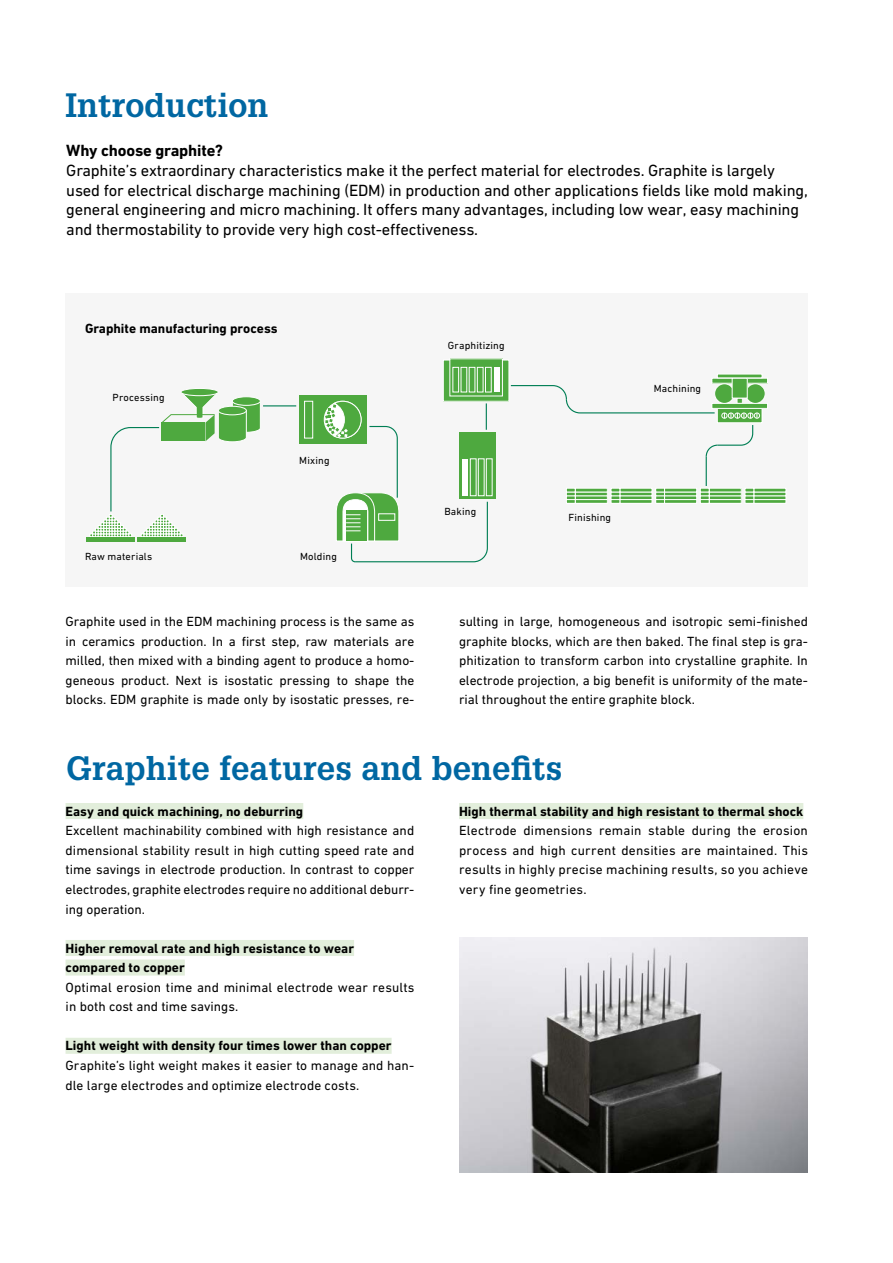
<style>
.page{position:relative;width:893px;height:1263px;background:#fff}
.page>*{position:absolute;margin:0;border:0;box-sizing:border-box;transform-origin:0 0}
.t1{font:700 33px "Glypha LT Pro";letter-spacing:.005em;color:#0067a2}
.t2{font:16.5px/19.5px "DIN Next W1 G";letter-spacing:-.01em;color:#000}
.t3{font:700 16.5px "DIN Next W1 G";letter-spacing:-.01em;color:#000}
.t4{font:13.5px/19.5px "DIN Next W1 G";color:#000;text-align:justify}
.t5{font:700 13.5px/19.5px "DIN Next W1 G";color:#000}
.t6{font:10.5px "DIN Next W1 G";letter-spacing:.015em;color:#000}
</style>
<div class="page">
<img style="left:459px;top:937px;width:349px;height:235px">
<div style="left:66px;top:293px;width:742px;height:294px;background:#f6f6f6"></div>
<div style="left:459px;top:455px;width:37px;height:44px;background:linear-gradient(to bottom,#4ea93f,#4ea93f)"></div>
<div style="left:459px;top:432px;width:37px;height:23px;background:#4ea93f"></div>
<div style="left:486px;top:459px;width:6px;height:37px;background:#4ea93f"></div>
<svg style="left:445px;top:362px;width:62px;height:37px"></svg>
<svg style="left:452px;top:361px;width:49px;height:33px"></svg>
<svg style="left:719px;top:410px;width:41px;height:11px"></svg>
<div style="left:717px;top:408px;width:45px;height:15px;border:1px solid #fff"></div>
<svg style="left:737px;top:398px;width:6px;height:5px"></svg>
<div style="left:319px;top:396px;width:48px;height:48px;background:#4ea93f"></div>
<div style="left:299px;top:396px;width:19px;height:48px;background:#4ea93f"></div>
<div style="left:304px;top:401px;width:9px;height:37px;border:1px solid #fff"></div>
<div style="left:324px;top:401px;width:37px;height:37px;border:1px solid #fff;border-radius:50%"></div>
<hr style="left:86px;top:537px;width:49px;height:4px;background:#4ea93f">
<hr style="left:138px;top:537px;width:48px;height:4px;background:#4ea93f">
<div style="left:453px;top:367px;width:6px;height:25px;background:#4ea93f"></div>
<div style="left:453px;top:367px;width:6px;height:25px;border:1px solid #fff"></div>
<div style="left:461px;top:367px;width:6px;height:25px;background:#4ea93f"></div>
<div style="left:461px;top:367px;width:6px;height:25px;border:1px solid #fff"></div>
<div style="left:469px;top:367px;width:6px;height:25px;background:#4ea93f"></div>
<div style="left:477px;top:367px;width:6px;height:25px;background:#4ea93f"></div>
<div style="left:477px;top:367px;width:6px;height:25px;border:1px solid #fff"></div>
<div style="left:485px;top:367px;width:6px;height:25px;background:#4ea93f"></div>
<div style="left:485px;top:367px;width:6px;height:25px;border:1px solid #fff"></div>
<div style="left:494px;top:367px;width:5px;height:25px;background:#fff"></div>
<svg style="left:722px;top:413px;width:38px;height:5px"></svg>
<div style="left:712px;top:403px;width:55px;height:5px;background:#4ea93f"></div>
<div style="left:712px;top:403px;width:56px;height:6px;border:1px solid #fff"></div>
<div style="left:712px;top:378px;width:55px;height:5px;background:#4ea93f"></div>
<div style="left:712px;top:378px;width:56px;height:5px;border:1px solid #fff"></div>
<div style="left:746px;top:384px;width:19px;height:19px;background:#4ea93f;border-radius:50%"></div>
<div style="left:745px;top:384px;width:20px;height:20px;border:1px solid #fff;border-radius:50%"></div>
<div style="left:715px;top:384px;width:19px;height:19px;background:#4ea93f;border-radius:50%"></div>
<div style="left:714px;top:384px;width:20px;height:20px;border:1px solid #fff;border-radius:50%"></div>
<div style="left:732px;top:378px;width:15px;height:20px;background:#4ea93f"></div>
<hr style="left:575px;top:496px;width:32px;height:3px;background:#4ea93f">
<div style="left:575px;top:495px;width:33px;height:5px;border:1px solid #fff"></div>
<div style="left:575px;top:492px;width:33px;height:4px;border:1px solid #fff"></div>
<div style="left:575px;top:488px;width:33px;height:4px;border:1px solid #fff"></div>
<svg style="left:567px;top:488px;width:8px;height:15px"></svg>
<hr style="left:620px;top:496px;width:32px;height:3px;background:#4ea93f">
<div style="left:620px;top:495px;width:32px;height:5px;border:1px solid #fff"></div>
<div style="left:620px;top:492px;width:32px;height:4px;border:1px solid #fff"></div>
<div style="left:620px;top:488px;width:32px;height:4px;border:1px solid #fff"></div>
<svg style="left:611px;top:488px;width:9px;height:15px"></svg>
<hr style="left:664px;top:496px;width:33px;height:3px;background:#4ea93f">
<div style="left:664px;top:495px;width:33px;height:5px;border:1px solid #fff"></div>
<div style="left:664px;top:492px;width:33px;height:4px;border:1px solid #fff"></div>
<div style="left:664px;top:488px;width:33px;height:4px;border:1px solid #fff"></div>
<div style="left:655px;top:495px;width:10px;height:5px;border:1px solid #fff"></div>
<svg style="left:656px;top:492px;width:8px;height:11px"></svg>
<div style="left:655px;top:488px;width:10px;height:4px;border:1px solid #fff"></div>
<hr style="left:709px;top:496px;width:32px;height:3px;background:#4ea93f">
<div style="left:709px;top:495px;width:32px;height:5px;border:1px solid #fff"></div>
<div style="left:709px;top:492px;width:32px;height:4px;border:1px solid #fff"></div>
<div style="left:709px;top:488px;width:32px;height:4px;border:1px solid #fff"></div>
<svg style="left:700px;top:488px;width:9px;height:15px"></svg>
<hr style="left:754px;top:496px;width:32px;height:3px;background:#4ea93f">
<div style="left:754px;top:495px;width:32px;height:5px;border:1px solid #fff"></div>
<div style="left:754px;top:492px;width:32px;height:4px;border:1px solid #fff"></div>
<div style="left:754px;top:488px;width:32px;height:4px;border:1px solid #fff"></div>
<svg style="left:745px;top:488px;width:9px;height:15px"></svg>
<div style="left:181px;top:388px;width:37px;height:8px;background:#4ea93f;border-radius:50%"></div>
<div style="left:181px;top:388px;width:38px;height:8px;border:1px solid #fff;border-radius:50%"></div>
<svg style="left:90px;top:392px;width:170px;height:145px"></svg>
<svg style="left:325px;top:401px;width:163px;height:162px"></svg>
<svg style="left:510px;top:385px;width:206px;height:29px"></svg>
<svg style="left:705px;top:425px;width:49px;height:33px"></svg>
<hr style="left:706px;top:456px;width:1px;height:30px;background:#007e54">
<hr style="left:263px;top:405px;width:33px;height:1px;background:#007e54">
<div style="left:66px;top:803px;width:237px;height:16px;background:#e2eedb"></div>
<div style="left:66px;top:940px;width:288px;height:16px;background:#e2eedb"></div>
<div style="left:66px;top:959px;width:119px;height:16px;background:#e2eedb"></div>
<div style="left:66px;top:1038px;width:326px;height:16px;background:#e2eedb"></div>
<div style="left:459px;top:803px;width:344px;height:16px;background:#e2eedb"></div>
<h1 class="t1" style="left:66px;top:84px;width:204px">Introduction</h1>
<p class="t3" style="left:66px;top:141px;width:158px">Why choose graphite?</p>
<p class="t2" style="left:66px;top:160px;width:743px">Graphite’s extraordinary characteristics make it the perfect material for electrodes. Graphite is largely used for electrical discharge machining (EDM) in production and other applications fields like mold making, general engineering and micro machining. It offers many advantages, including low wear, easy machining and thermostability to provide very high cost-effectiveness.</p>
<p class="t5" style="left:85px;top:318px;width:194px">Graphite manufacturing process</p>
<p class="t6" style="left:113px;top:392px;width:54px">Processing</p>
<p class="t6" style="left:299px;top:454px;width:32px">Mixing</p>
<p class="t6" style="left:85px;top:550px;width:69px">Raw materials</p>
<p class="t6" style="left:300px;top:550px;width:38px">Molding</p>
<p class="t6" style="left:448px;top:340px;width:58px">Graphitizing</p>
<p class="t6" style="left:444px;top:505px;width:33px">Baking</p>
<p class="t6" style="left:654px;top:383px;width:49px">Machining</p>
<p class="t6" style="left:568px;top:511px;width:44px">Finishing</p>
<p class="t4" style="left:66px;top:611px;width:350px">Graphite used in the EDM machining process is the same as in ceramics production. In a first step, raw materials are milled, then mixed with a binding agent to produce a homo&shy;geneous product. Next is isostatic pressing to shape the blocks. EDM graphite is made only by isostatic presses, re-</p>
<p class="t4" style="left:459px;top:611px;width:350px">sulting in large, homogeneous and isotropic semi-finished graphite blocks, which are then baked. The final step is gra&shy;phitization to transform carbon into crystalline graphite. In electrode projection, a big benefit is uniformity of the mate&shy;rial throughout the entire graphite block.</p>
<h1 class="t1" style="left:66px;top:748px;width:498px">Graphite features and benefits</h1>
<p class="t5" style="left:66px;top:801px;width:239px">Easy and quick machining, no deburring</p>
<p class="t4" style="left:66px;top:821px;width:350px">Excellent machinability combined with high resistance and dimensional stability result in high cutting speed rate and time savings in electrode production. In contrast to copper electrodes, graphite electrodes require no additional deburr&shy;ing operation.</p>
<p class="t5" style="left:66px;top:938px;width:290px">Higher removal rate and high resistance to wear compared to copper</p>
<p class="t4" style="left:66px;top:977px;width:350px">Optimal erosion time and minimal electrode wear results in both cost and time savings.</p>
<p class="t5" style="left:66px;top:1036px;width:328px">Light weight with density four times lower than copper</p>
<p class="t4" style="left:66px;top:1055px;width:350px">Graphite’s light weight makes it easier to manage and han&shy;dle large electrodes and optimize electrode costs.</p>
<p class="t5" style="left:459px;top:801px;width:346px">High thermal stability and high resistant to thermal shock</p>
<p class="t4" style="left:459px;top:821px;width:350px">Electrode dimensions remain stable during the erosion process and high current densities are maintained. This results in highly precise machining results, so you achieve very fine geometries.</p>
</div>
